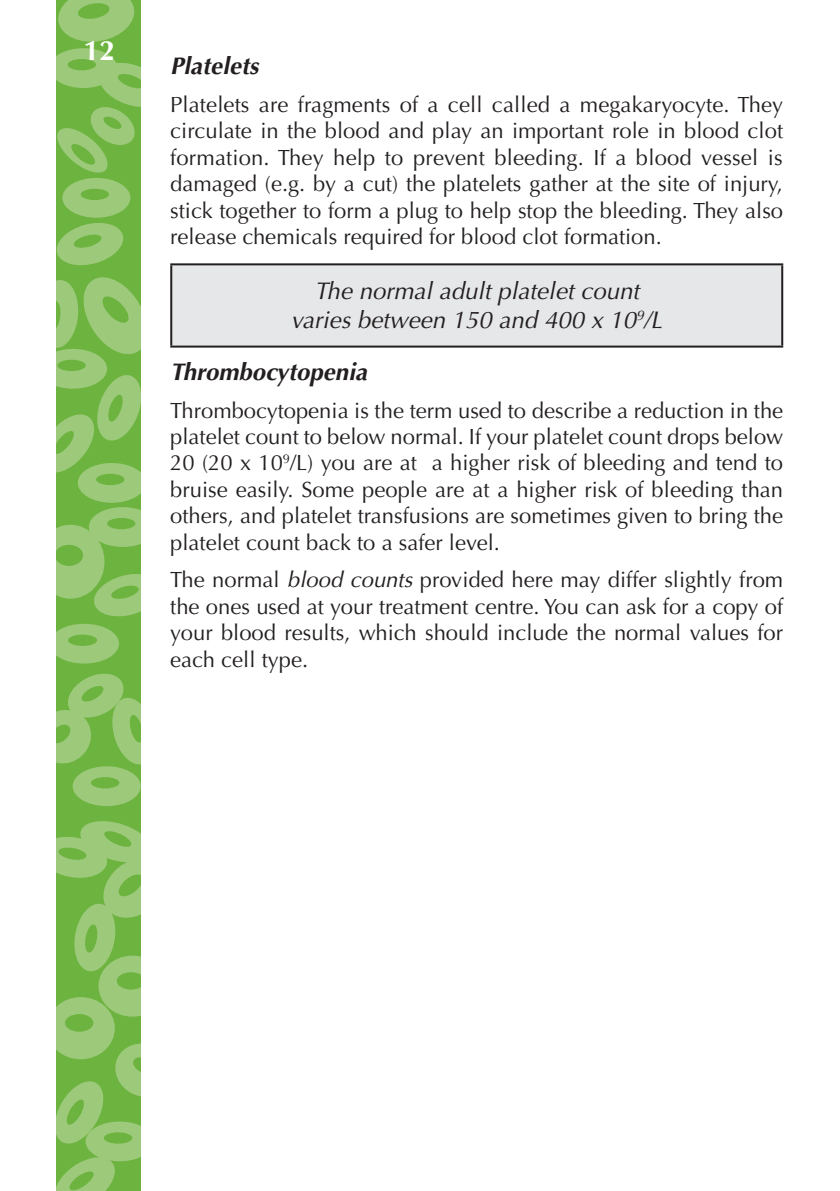
<style>
.page{position:relative;width:840px;height:1191px;background:#fff}
.page>*{position:absolute;margin:0;border:0;box-sizing:border-box;transform-origin:0 0}
.t1{font:700 28px "Optima";color:#fff}
.Shaded_boxes{font:italic 24px "Optima";color:#231f20}
.heading_3{font:italic 700 24px "Optima";color:#231f20}
.body_text{font:22px/26.4px "Optima";color:#231f20;text-align:justify}
.s1{font-style:italic}
</style>
<div class="page">
<div style="left:56px;top:0;width:85px;height:1191px;background:#6cb43f"></div>
<div style="left:89px;top:507px;width:68px;height:40px;background:#9dc97b;border-radius:50%"></div>
<div style="left:107px;top:518px;width:28px;height:11px;background:#6cb43f;border-radius:50%"></div>
<div style="left:47px;top:997px;width:68px;height:62px;background:#9dc97b;border-radius:50%"></div>
<div style="left:65px;top:1014px;width:28px;height:17px;background:#6cb43f;border-radius:50%"></div>
<svg style="left:91px;top:571px;width:50px;height:48px;background:#89c063"></svg>
<div style="left:78px;top:463px;width:68px;height:40px;background:#9dc97b;border-radius:50%"></div>
<div style="left:96px;top:474px;width:28px;height:11px;background:#6cb43f;border-radius:50%"></div>
<div style="left:36px;top:525px;width:68px;height:73px;background:#9dc97b;border-radius:50%"></div>
<div style="left:55px;top:545px;width:28px;height:21px;background:#6cb43f;border-radius:50%"></div>
<div style="left:49px;top:48px;width:68px;height:40px;background:#9dc97b;border-radius:50%"></div>
<svg style="left:68px;top:59px;width:28px;height:11px"></svg>
<div style="left:39px;top:349px;width:68px;height:40px;background:#9dc97b;border-radius:50%"></div>
<div style="left:57px;top:360px;width:29px;height:11px;background:#6cb43f;border-radius:50%"></div>
<div style="left:62px;top:178px;width:68px;height:40px;background:#9dc97b;border-radius:50%"></div>
<div style="left:81px;top:189px;width:28px;height:11px;background:#6cb43f;border-radius:50%"></div>
<svg style="left:56px;top:0;width:80px;height:45px;background:#8ac164"></svg>
<svg style="left:56px;top:1154px;width:63px;height:37px;background:#87bf60"></svg>
<div style="left:86px;top:1121px;width:68px;height:40px;background:#9dc97b;border-radius:50%"></div>
<svg style="left:56px;top:60px;width:85px;height:116px;background:#81bd59"></svg>
<div style="left:49px;top:624px;width:70px;height:39px;background:#9dc97b;border-radius:50%"></div>
<div style="left:68px;top:634px;width:29px;height:12px;background:#6cb43f;border-radius:50%"></div>
<div style="left:98px;top:955px;width:68px;height:61px;background:#9dc97b;border-radius:50%"></div>
<div style="left:117px;top:972px;width:28px;height:17px;background:#6cb43f;border-radius:50%"></div>
<div style="left:73px;top:766px;width:68px;height:40px;background:#9dc97b;border-radius:50%"></div>
<div style="left:91px;top:777px;width:28px;height:11px;background:#6cb43f;border-radius:50%"></div>
<svg style="left:56px;top:372px;width:85px;height:105px;background:#84be5d"></svg>
<svg style="left:56px;top:220px;width:85px;height:139px;background:#86bf5e"></svg>
<svg style="left:56px;top:671px;width:85px;height:96px;background:#85be5e"></svg>
<svg style="left:56px;top:1039px;width:85px;height:108px"></svg>
<svg style="left:56px;top:818px;width:85px;height:155px;background:#85be5e"></svg>
<div style="left:141px;top:0;width:29px;height:1191px;background:#fff"></div>
<div style="left:19px;top:0;width:37px;height:1191px;background:#fff"></div>
<div style="left:171px;top:264px;width:610px;height:82px;background:#e6e7e9"></div>
<hr style="left:170px;top:263px;width:612px;height:2px;background:#231f20">
<hr style="left:170px;top:345px;width:612px;height:2px;background:#231f20">
<hr style="left:170px;top:265px;width:2px;height:80px;background:#231f20">
<hr style="left:780px;top:265px;width:2px;height:80px;background:#231f20">
<p class="t1" style="left:84px;top:34px;width:33px">12</p>
<p class="heading_3" style="left:170px;top:52px;width:90px">Platelets</p>
<p class="body_text" style="left:170px;top:92px;width:614px">Platelets are fragments of a cell called a megakaryocyte. They circulate in the blood and play an important role in blood clot formation. They help to prevent bleeding. If a blood vessel is damaged (e.g. by a cut) the platelets gather at the site of injury, stick together to form a plug to help stop the bleeding. They also release chemicals required for blood clot formation.</p>
<p class="Shaded_boxes" style="left:314px;top:277px;width:326px">The normal adult platelet count</p>
<p class="Shaded_boxes" style="left:291px;top:306px;width:373px">varies between 150 and 400 x 10<sup>9</sup>/L</p>
<p class="heading_3" style="left:170px;top:357px;width:198px">Thrombocytopenia</p>
<p class="body_text" style="left:170px;top:397px;width:614px">Thrombocytopenia is the term used to describe a reduction in the platelet count to below normal. If your platelet count drops below 20 (20 x 10<sup>9</sup>/L) you are at a higher risk of bleeding and tend to bruise easily. Some people are at a higher risk of bleeding than others, and platelet transfusions are sometimes given to bring the platelet count back to a safer level.</p>
<p class="body_text" style="left:170px;top:567px;width:614px">The normal <span class="s1">blood counts</span> provided here may differ slightly from the ones used at your treatment centre. You can ask for a copy of your blood results, which should include the normal values for each cell type.</p>
</div>
